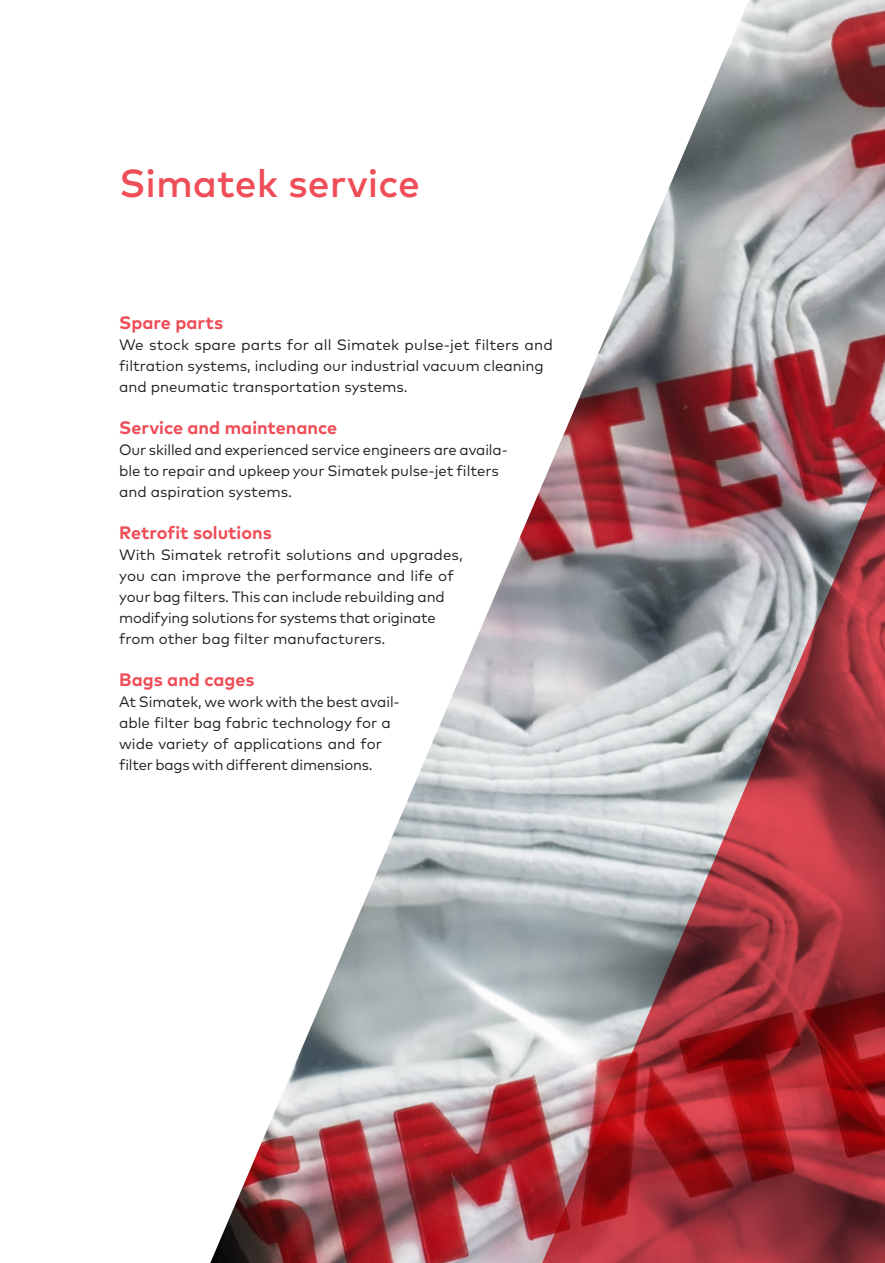
<style>
.page{position:relative;width:885px;height:1263px;background:#fff}
.page>*{position:absolute;margin:0;border:0;box-sizing:border-box;transform-origin:0 0}
.t1{font:500 39px "Mark OT";color:#ef4d58}
.Brød{font:700 18px "Mark OT";color:#ef4d58}
.Brød-2{font:15px/21px "Mark OT";color:#231f20}
</style>
<div class="page">
<img style="left:210px;top:0;width:674px;height:1263px">
<svg style="left:533px;top:461px;width:351px;height:802px;background:#a8696f"></svg>
<p class="t1" style="left:119px;top:159px;width:302px">Simatek service</p>
<p class="Brød" style="left:119px;top:311px;width:105px">Spare parts</p>
<p class="Brød-2" style="left:119px;top:334px;width:435px">We stock spare parts for all Simatek pulse-jet filters and filtration systems, including our industrial vacuum cleaning and pneumatic transportation systems.</p>
<p class="Brød" style="left:119px;top:416px;width:220px">Service and maintenance</p>
<p class="Brød-2" style="left:119px;top:439px;width:390px">Our skilled and experienced service engineers are availa&shy;ble to repair and upkeep your Simatek pulse-jet filters and aspiration systems.</p>
<p class="Brød" style="left:119px;top:521px;width:154px">Retrofit solutions</p>
<p class="Brød-2" style="left:119px;top:544px;width:345px">With Simatek retrofit solutions and upgrades, you can improve the performance and life of your bag filters. This can include rebuilding and modifying solutions for systems that originate from other bag filter manufacturers.</p>
<p class="Brød" style="left:119px;top:668px;width:137px">Bags and cages</p>
<p class="Brød-2" style="left:119px;top:691px;width:282px">At Simatek, we work with the best avail&shy;able filter bag fabric technology for a wide variety of applications and for filter bags with different dimensions.</p>
</div>
